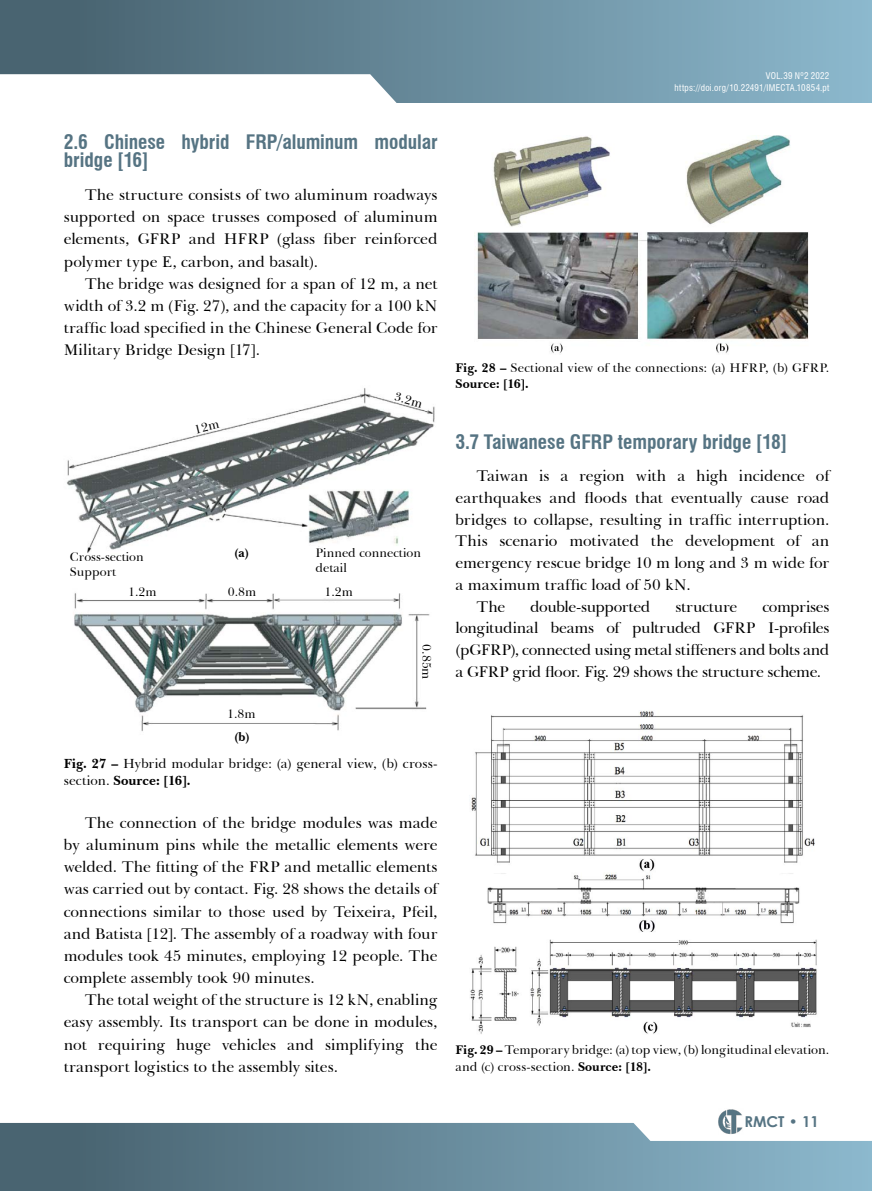
<style>
.page{position:relative;width:872px;height:1191px;background:#fff}
.page>*{position:absolute;margin:0;border:0;box-sizing:border-box;transform-origin:0 0}
.t1{font:700 condensed 19.5px/18.5px "Swiss 721 BT";color:#567483}
.t2{font:15.75px/22.2px "Baskerville BT";letter-spacing:-.01em;color:#000;text-align:justify}
.t3{font:15.75px "Baskerville BT";letter-spacing:-.03em;color:#000}
.t4{font:700 15px "Century Gothic";color:#567483}
.t5{font:13.5px/17px "Baskerville BT";color:#000}
.t6{font:12.75px/16.5px "Baskerville BT";letter-spacing:.005em;color:#000}
.t7{font:12.6px/15.1px "Baskerville BT";color:#000}
.t8{font:700 12.6px "Baskerville BT";color:#000}
.t9{font:condensed 9px/12px "Swiss 721 BT";letter-spacing:.03em;color:#fff;text-align:right}
.s1{font-weight:700}
</style>
<div class="page">
<img style="left:67px;top:388px;width:368px;height:344px">
<img style="left:476px;top:135px;width:333px;height:218px">
<img style="left:470px;top:711px;width:347px;height:323px">
<div style="left:0;top:0;width:872px;height:102px;background:linear-gradient(to right,#445d6a,#8cb8cd)"></div>
<hr style="left:0;top:0;width:1px;height:102px;background:#496471">
<svg style="left:0;top:1123px;width:872px;height:68px;background:#658898"></svg>
<svg style="left:629px;top:1123px;width:243px;height:18px"></svg>
<svg style="left:0;top:74px;width:406px;height:29px"></svg>
<img style="left:718px;top:1109px;width:25px;height:25px">
<svg style="left:195px;top:422px;width:25px;height:11px"></svg>
<p class="t9" style="left:674px;top:70px;width:156px">VOL.39 Nº2 2022 https://doi.org/10.22491/IMECTA.10854.pt</p>
<p class="t1" style="left:64px;top:132px;width:375px">2.6 Chinese hybrid FRP/aluminum modular bridge [16]</p>
<p class="t2" style="left:64px;top:183px;width:375px;text-indent:21px">The structure consists of two aluminum roadways supported on space trusses composed of aluminum elements, GFRP and HFRP (glass fiber reinforced polymer type E, carbon, and basalt).</p>
<p class="t2" style="left:64px;top:272px;width:375px;text-indent:21px">The bridge was designed for a span of 12 m, a net width of 3.2 m (Fig. 27), and the capacity for a 100 kN traffic load specified in the Chinese General Code for Military Bridge Design [17].</p>
<p class="t7" style="left:70px;top:548px;width:76px">Cross-section<br>Support</p>
<p class="t7" style="left:397px;top:388px;width:30px;rotate:16deg">3.2m</p>
<p class="t8" style="left:234px;top:543px;width:16px">(a)</p>
<p class="t7" style="left:315px;top:545px;width:107px">Pinned connection detail</p>
<p class="t7" style="left:128px;top:583px;width:30px">1.2m</p>
<p class="t7" style="left:228px;top:583px;width:30px">0.8m</p>
<p class="t7" style="left:324px;top:583px;width:30px">1.2m</p>
<p class="t7" style="left:227px;top:705px;width:30px">1.8m</p>
<p class="t8" style="left:234px;top:728px;width:17px">(b)</p>
<p class="t7" style="left:434px;top:644px;width:37px;rotate:90deg">0.85m</p>
<p class="t5" style="left:64px;top:754px;width:375px"><span class="s1">Fig. 27 –</span> Hybrid modular bridge: (a) general view, (b) cross&shy;section. <span class="s1">Source: [16].</span></p>
<p class="t2" style="left:64px;top:811px;width:375px;text-indent:21px">The connection of the bridge modules was made by aluminum pins while the metallic elements were welded. The fitting of the FRP and metallic elements was carried out by contact. Fig. 28 shows the details of connections similar to those used by Teixeira, Pfeil, and Batista [12]. The assembly of a roadway with four modules took 45 minutes, employing 12 people. The complete assembly took 90 minutes.</p>
<p class="t2" style="left:64px;top:988px;width:375px;text-indent:21px">The total weight of the structure is 12 kN, enabling easy assembly. Its transport can be done in modules, not requiring huge vehicles and simplifying the transport logistics to the assembly sites.</p>
<p class="t6" style="left:455px;top:359px;width:375px"><span class="s1">Fig. 28 –</span> Sectional view of the connections: (a) HFRP, (b) GFRP.<br><span class="s1">Source: [16].</span></p>
<p class="t1" style="left:455px;top:432px;width:333px">3.7 Taiwanese GFRP temporary bridge [18]</p>
<p class="t2" style="left:477px;top:464px;width:354px">Taiwan is a region with a high incidence of</p>
<p class="t2" style="left:455px;top:486px;width:375px">earthquakes and floods that eventually cause road</p>
<p class="t2" style="left:455px;top:508px;width:375px">bridges to collapse, resulting in traffic interruption.</p>
<p class="t2" style="left:455px;top:529px;width:375px">This scenario motivated the development of an</p>
<p class="t2" style="left:455px;top:551px;width:375px">emergency rescue bridge 10 m long and 3 m wide for</p>
<p class="t2" style="left:455px;top:573px;width:237px">a maximum traffic load of 50 kN.</p>
<p class="t2" style="left:477px;top:595px;width:30px">The</p>
<p class="t3" style="left:530px;top:595px;width:122px">double-supported</p>
<p class="t2" style="left:675px;top:595px;width:63px">structure</p>
<p class="t2" style="left:455px;top:595px;width:375px;line-height:21.8px;text-indent:307px">comprises longitudinal beams of pultruded GFRP I-profiles (pGFRP), connected using metal stiffeners and bolts and a GFRP grid floor. Fig. 29 shows the structure scheme.</p>
<p class="t6" style="left:455px;top:1041px;width:375px"><span class="s1">Fig. 29 –</span> Temporary bridge: (a) top view, (b) longitudinal elevation. and (c) cross-section. <span class="s1">Source: [18].</span></p>
<p class="t4" style="left:744px;top:1110px;width:76px">RMCT • 11</p>
</div>
